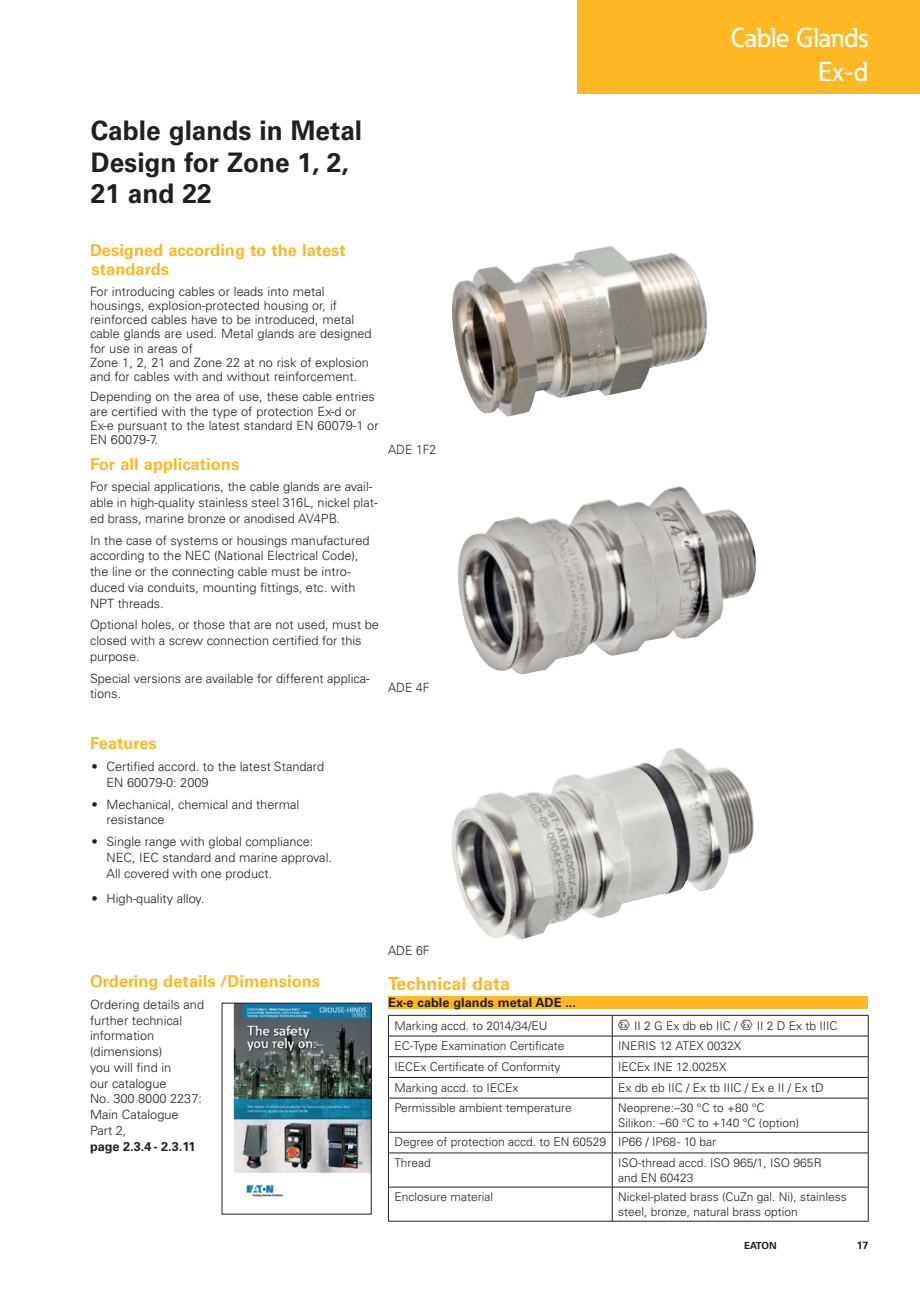
<style>
.page{position:relative;width:920px;height:1290px;background:#fff}
.page>*{position:absolute;margin:0;border:0;box-sizing:border-box;transform-origin:0 0}
.t1{font:700 27px/31.5px "Univers LT Pro 65";color:#231f20}
.t2{font:500 27px/34.5px "Eaton";letter-spacing:-.01em;color:#fff;text-align:right}
.t3{font:700 18px "Univers LT Pro 65";color:#fdb824}
.t4{font:700 16.5px/19.5px "Univers LT Pro 65";color:#fdb824}
.t5{font:300 12.75px/15.8px "Univers LT Pro 45";color:#231f20}
.t6{font:700 12.75px "Univers LT Pro 65";color:#231f20}
.t7{font:300 12.75px "Univers LT Pro 45";color:#231f20;scale:.95 1}
.t8{font:300 12px/14.4px "Univers LT Pro 45";color:#231f20}
.t9{font:700 10.5px "Univers LT Pro 65";color:#231f20}
.t10{font:700 9.75px "Univers LT Pro 65";letter-spacing:-.02em;color:#231f20}
.s1{font-family:"CL LOGOS";font-weight:400}
</style>
<div class="page">
<div style="left:578px;top:0;width:342px;height:94px;background:#fdb824"></div>
<hr style="left:388px;top:1015px;width:224px;height:1px;background:#231f20">
<hr style="left:612px;top:1015px;width:256px;height:1px;background:#231f20">
<hr style="left:388px;top:1036px;width:224px;height:1px;background:#231f20">
<hr style="left:612px;top:1036px;width:256px;height:1px;background:#231f20">
<hr style="left:388px;top:1056px;width:224px;height:1px;background:#231f20">
<hr style="left:612px;top:1056px;width:256px;height:1px;background:#231f20">
<hr style="left:388px;top:1077px;width:224px;height:1px;background:#231f20">
<svg style="left:388px;top:1015px;width:1px;height:83px"></svg>
<hr style="left:612px;top:1077px;width:256px;height:1px;background:#231f20">
<svg style="left:612px;top:1015px;width:1px;height:83px"></svg>
<svg style="left:868px;top:1015px;width:1px;height:83px"></svg>
<hr style="left:388px;top:1098px;width:224px;height:1px;background:#231f20">
<hr style="left:388px;top:1098px;width:1px;height:34px;background:#231f20">
<hr style="left:612px;top:1098px;width:256px;height:1px;background:#231f20">
<hr style="left:612px;top:1098px;width:1px;height:34px;background:#231f20">
<hr style="left:868px;top:1098px;width:1px;height:34px;background:#231f20">
<hr style="left:388px;top:1132px;width:224px;height:1px;background:#231f20">
<svg style="left:388px;top:1132px;width:1px;height:21px"></svg>
<hr style="left:612px;top:1132px;width:256px;height:1px;background:#231f20">
<svg style="left:612px;top:1132px;width:1px;height:21px"></svg>
<svg style="left:868px;top:1132px;width:1px;height:21px"></svg>
<hr style="left:388px;top:1153px;width:224px;height:1px;background:#231f20">
<hr style="left:388px;top:1153px;width:1px;height:34px;background:#231f20">
<hr style="left:612px;top:1153px;width:256px;height:1px;background:#231f20">
<hr style="left:612px;top:1153px;width:1px;height:34px;background:#231f20">
<hr style="left:868px;top:1153px;width:1px;height:34px;background:#231f20">
<hr style="left:388px;top:1187px;width:224px;height:1px;background:#231f20">
<hr style="left:388px;top:1187px;width:1px;height:34px;background:#231f20">
<hr style="left:612px;top:1187px;width:256px;height:1px;background:#231f20">
<hr style="left:612px;top:1187px;width:1px;height:34px;background:#231f20">
<hr style="left:868px;top:1187px;width:1px;height:34px;background:#231f20">
<hr style="left:388px;top:1221px;width:480px;height:1px;background:#231f20">
<div style="left:388px;top:996px;width:480px;height:13px;background:#fdb824"></div>
<img style="left:232px;top:1005px;width:137px;height:194px">
<div style="left:222px;top:1003px;width:149px;height:211px;border:1px solid #231f20"></div>
<img style="left:452px;top:246px;width:255px;height:171px">
<img style="left:458px;top:486px;width:299px;height:188px">
<img style="left:451px;top:747px;width:303px;height:193px">
<h1 class="t1" style="left:91px;top:118px;width:273px">Cable glands in Metal<br>Design for Zone 1, 2,<br>21 and 22</h1>
<h1 class="t2" style="left:731px;top:23px;width:139px">Cable Glands<br>Ex-d</h1>
<p class="t4" style="left:90px;top:242px;width:257px">Designed according to the latest standards</p>
<p class="t5" style="left:90px;top:285px;width:283px;line-height:14.2px">For introducing cables or leads into metal housings, explosion-protected housing or, if reinforced cables have to be introduced, metal cable glands are used. Metal glands are designed for use in areas of<br>Zone 1, 2, 21 and Zone 22 at no risk of explosion and for cables with and without reinforcement.</p>
<p class="t5" style="left:90px;top:391px;width:290px;line-height:14.2px">Depending on the area of use, these cable entries are certified with the type of protection Ex-d or Ex-e pursuant to the latest standard EN 60079-1 or EN 60079-7.</p>
<p class="t4" style="left:90px;top:456px;width:151px">For all applications</p>
<p class="t5" style="left:90px;top:480px;width:289px">For special applications, the cable glands are avai l&shy;able in high-quality stainless steel 316L, nickel plat&shy;ed brass, marine bronze or anodised AV4PB.</p>
<p class="t5" style="left:90px;top:534px;width:281px">In the case of systems or housings manufac tured according to the NEC (National Electrical Code), the line or the connecting cable must be intro&shy;duced via conduits, mounting fittings, etc. with NPT threads.</p>
<p class="t5" style="left:90px;top:618px;width:290px">Optional holes, or those that are not used, must be closed with a screw connection certified for this purpose.</p>
<p class="t5" style="left:90px;top:672px;width:281px">Special versions are available for different applica&shy;tions.</p>
<p class="t4" style="left:90px;top:736px;width:68px">Features</p>
<p class="t5" style="left:107px;top:760px;width:219px;text-indent:-15px">• Certified accord. to the latest Standard<br>EN 60079-0: 2009</p>
<p class="t5" style="left:107px;top:798px;width:194px;text-indent:-15px">• Mechanical, chemical and thermal resistance</p>
<p class="t5" style="left:107px;top:835px;width:227px;text-indent:-15px">• Single range with global compliance:<br>NEC, IEC standard and marine approval.<br>All covered with one product.</p>
<p class="t5" style="left:92px;top:892px;width:114px">• High-quality alloy.</p>
<p class="t7" style="left:388px;top:445px;width:52px">ADE 1F2</p>
<p class="t7" style="left:388px;top:683px;width:45px">ADE 4F</p>
<p class="t4" style="left:90px;top:973px;width:232px">Ordering details /Dimensions</p>
<p class="t5" style="left:90px;top:998px;width:116px">Ordering details and further technical information (dimensions)<br>you will find in<br>our catalogue<br>No. 300 8000 2237:<br>Main Catalogue<br>Part 2,</p>
<p class="t6" style="left:90px;top:1141px;width:107px">page 2.3.4 - 2.3.11</p>
<p class="t7" style="left:388px;top:946px;width:45px">ADE 6F</p>
<h2 class="t3" style="left:388px;top:977px;width:123px">Technical data</h2>
<p class="t6" style="left:388px;top:998px;width:189px">Ex-e cable glands metal ADE ...</p>
<p class="t8" style="left:394px;top:1019px;width:155px">Marking accd. to 2014/34/EU</p>
<p class="t8" style="left:618px;top:1019px;width:221px"><span class="s1">D</span> II 2 G Ex db eb IIC / <span class="s1">D</span> II 2 D Ex tb IIIC</p>
<p class="t8" style="left:394px;top:1040px;width:171px">EC-Type Examination Certificate</p>
<p class="t8" style="left:618px;top:1040px;width:124px">INERIS 12 ATEX 0032X</p>
<p class="t8" style="left:394px;top:1061px;width:168px">IECEx Certificate of Conformity</p>
<p class="t8" style="left:618px;top:1061px;width:110px">IECEx INE 12.0025X</p>
<p class="t8" style="left:394px;top:1082px;width:126px">Marking accd. to IECEx</p>
<p class="t8" style="left:618px;top:1082px;width:207px">Ex db eb IIC / Ex tb IIIC / Ex e II / Ex tD</p>
<p class="t8" style="left:394px;top:1102px;width:179px">Permissible ambient temperature</p>
<p class="t8" style="left:618px;top:1102px;width:182px">Neoprene:–30 °C to +80 °C<br>Silikon: –60 °C to +140 °C (option)</p>
<p class="t8" style="left:394px;top:1133px;width:323px;line-height:20.7px">Degree of protection accd. to EN 60529 IP66 / IP68 - 10 bar<br>Thread</p>
<p class="t8" style="left:618px;top:1157px;width:205px">ISO-thread accd. ISO 965/1, ISO 965R and EN 60423</p>
<p class="t8" style="left:394px;top:1191px;width:100px">Enclosure material</p>
<p class="t8" style="left:618px;top:1191px;width:230px">Nickel-plated brass (CuZn gal. Ni), stainless steel, bronze, natural brass option</p>
<p class="t10" style="left:744px;top:1242px;width:34px">EATON</p>
<p class="t9" style="left:857px;top:1242px;width:13px">17</p>
</div>
